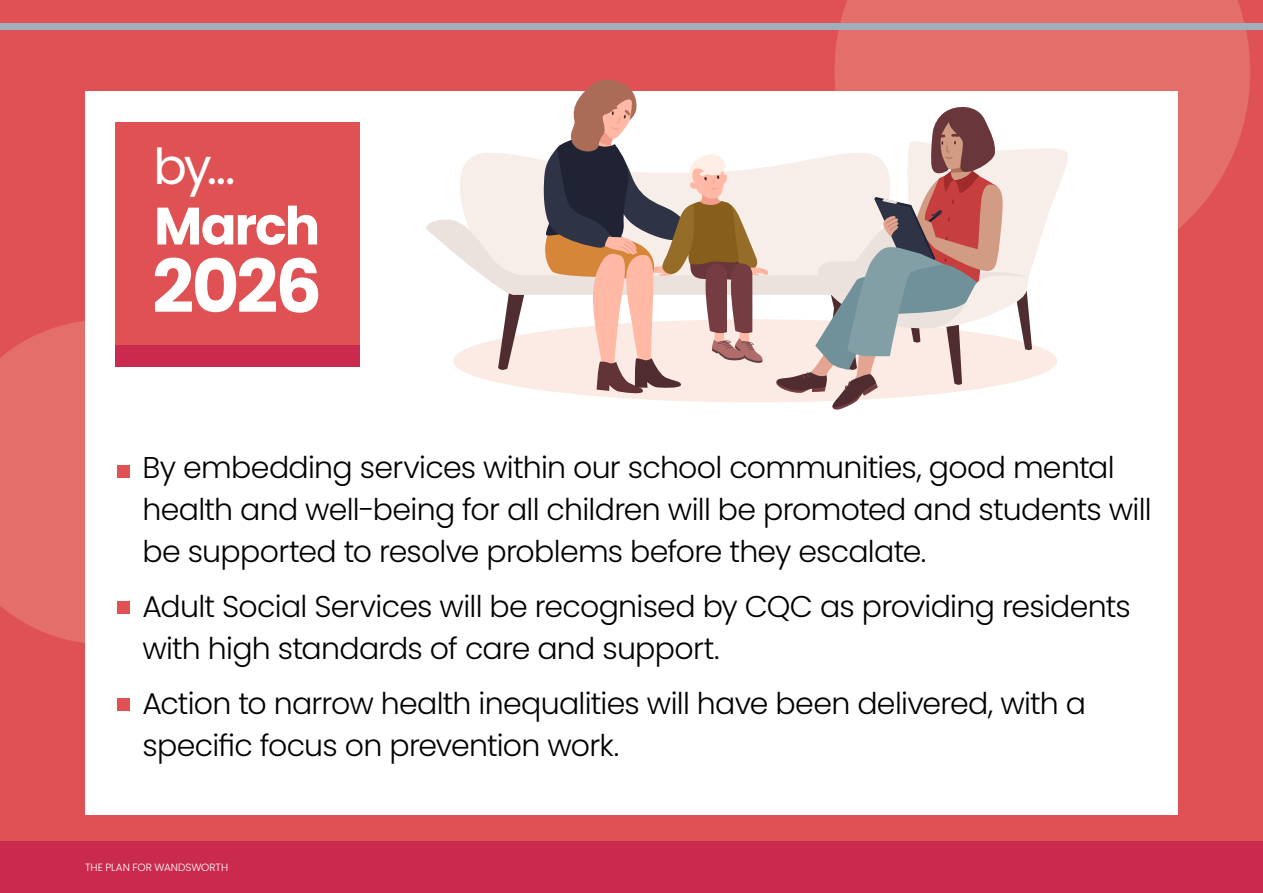
<style>
.page{position:relative;width:1263px;height:893px;background:#df5152}
.page>*{position:absolute;margin:0;border:0;box-sizing:border-box;transform-origin:0 0}
.Date_large{font:700 73.5px "Poppins";color:#fff}
.Date_Large_medium{font:700 52.5px "Poppins";letter-spacing:-.04em;color:#fff}
.Date_Large_regular{font:49.5px "Poppins";color:#fff}
.Body_text_20pt{font:300 30px/42px "Poppins";letter-spacing:-.025em;color:#000}
.t1{font:300 10.5px "Poppins";letter-spacing:-.005em;color:#fff}
</style>
<div class="page">
<svg style="left:0;top:321px;width:85px;height:322px;background:#e36c67"></svg>
<svg style="left:834px;top:0;width:416px;height:229px;background:#e36c66"></svg>
<div style="left:0;top:23px;width:1263px;height:7px;background:#a1aebb"></div>
<div style="left:0;top:842px;width:1263px;height:51px;background:#ca2a4d"></div>
<div style="left:85px;top:91px;width:1093px;height:723px;background:#fff"></div>
<div style="left:117px;top:465px;width:13px;height:13px;background:#df5152"></div>
<div style="left:117px;top:601px;width:13px;height:13px;background:#df5152"></div>
<div style="left:117px;top:698px;width:13px;height:12px;background:#df5152"></div>
<div style="left:115px;top:122px;width:244px;height:245px;background:#df5152"></div>
<div style="left:115px;top:345px;width:244px;height:22px;background:#ca2a4d"></div>
<div style="left:453px;top:319px;width:604px;height:83px;background:#fbebe4;border-radius:50%"></div>
<div style="left:460px;top:153px;width:315px;height:122px;background:#f7eee9"></div>
<div style="left:507px;top:275px;width:337px;height:20px;background:#ebe2dd;border-radius:8px"></div>
<svg style="left:426px;top:219px;width:99px;height:153px"></svg>
<svg style="left:775px;top:106px;width:293px;height:304px"></svg>
<svg style="left:541px;top:79px;width:228px;height:316px"></svg>
<h1 class="Date_Large_regular" style="left:153px;top:138px;width:84px">by...</h1>
<p class="Date_Large_medium" style="left:154px;top:196px;width:168px">March</p>
<h1 class="Date_large" style="left:152px;top:244px;width:171px">2026</h1>
<p class="Body_text_20pt" style="left:142px;top:447px;width:1011px">By embedding services within our school communities, good mental health and well-being for all children will be promoted and students will be supported to resolve problems before they escalate.</p>
<p class="Body_text_20pt" style="left:142px;top:585px;width:990px">Adult Social Services will be recognised by CQC as providing residents with high standards of care and support.</p>
<p class="Body_text_20pt" style="left:142px;top:682px;width:945px">Action to narrow health inequalities will have been delivered, with a specific focus on prevention work.</p>
<p class="t1" style="left:85px;top:861px;width:145px">THE PLAN FOR WANDSWORTH</p>
</div>
